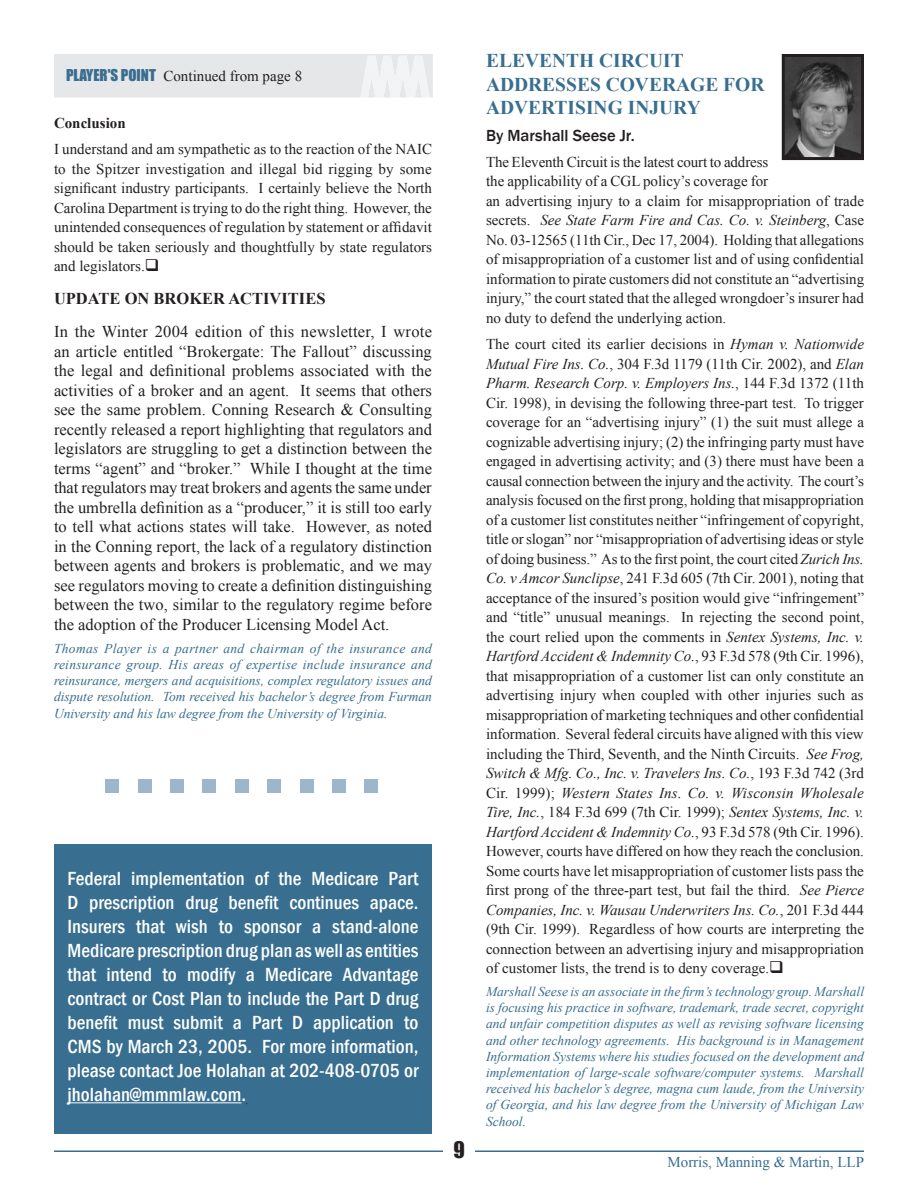
<style>
.page{position:relative;width:918px;height:1188px;background:#fff}
.page>*{position:absolute;margin:0;border:0;box-sizing:border-box;transform-origin:0 0}
.t1{font:21px "Impact";color:#231f20}
.t2{font:500 condensed 19.5px/24px "Franklin Gothic";color:#fff;text-align:justify}
.t3{font:700 19.5px/23.4px "Times New Roman";color:#386e8f}
.t4{font:16.5px/19.5px "Times New Roman";color:#231f20;text-align:justify}
.t5{font:700 16.5px "Times New Roman";color:#231f20}
.t6{font:500 16.5px "Franklin Gothic";color:#231f20}
.t7{font:15px/19.5px "Times New Roman";color:#231f20;text-align:justify}
.t8{font:15px "Times New Roman";color:#386e8f}
.t9{font:700 15px "Times New Roman";color:#231f20}
.t10{font:italic 13.5px/16.2px "Times New Roman";color:#386e8f;text-align:justify}
.s1{font-family:"Impact";color:#386e8f}
.s2{font-style:italic}
</style>
<div class="page">
<div style="left:54px;top:845px;width:378px;height:289px;background:#386e8f"></div>
<hr style="left:54px;top:1151px;width:810px;height:1px;background:#386e8f">
<div style="left:444px;top:1142px;width:31px;height:26px;background:#fff"></div>
<svg style="left:54px;top:54px;width:379px;height:44px;background:#e7e8ea"></svg>
<hr style="left:68px;top:1102px;width:174px;height:1px;background:#fff">
<img style="left:786px;top:58px;width:74px;height:98px">
<div style="left:782px;top:54px;width:82px;height:106px;border:3px solid #231f20"></div>
<div style="left:106px;top:779px;width:13px;height:13px;background:#9db6cb"></div>
<div style="left:138px;top:779px;width:13px;height:13px;background:#9db6cb"></div>
<div style="left:170px;top:779px;width:14px;height:13px;background:#9db6cb"></div>
<div style="left:203px;top:779px;width:13px;height:13px;background:#9db6cb"></div>
<div style="left:235px;top:779px;width:13px;height:13px;background:#9db6cb"></div>
<div style="left:268px;top:779px;width:13px;height:13px;background:#9db6cb"></div>
<div style="left:300px;top:779px;width:13px;height:13px;background:#9db6cb"></div>
<div style="left:332px;top:779px;width:14px;height:13px;background:#9db6cb"></div>
<div style="left:365px;top:779px;width:13px;height:13px;background:#9db6cb"></div>
<p class="t7" style="left:66px;top:66px;width:238px"><span class="s1">PLAYER'S POINT</span> Continued from page 8</p>
<p class="t9" style="left:54px;top:112px;width:73px">Conclusion</p>
<p class="t7" style="left:54px;top:139px;width:380px">I understand and am sympathetic as to the reaction of the NAIC to the Spitzer investigation and illegal bid rigging by some significant industry participants. I certainly believe the North Carolina Department is trying to do the right thing. However, the unintended consequences of regulation by statement or affidavit should be taken seriously and thoughtfully by state regulators and legislators.❑</p>
<p class="t5" style="left:54px;top:287px;width:273px">UPDATE ON BROKER ACTIVITIES</p>
<p class="t4" style="left:54px;top:322px;width:380px">In the Winter 2004 edition of this newsletter, I wrote an article entitled “Brokergate: The Fallout” discussing the legal and definitional problems associated with the activities of a broker and an agent. It seems that others see the same problem. Conning Research &amp; Consulting recently released a report highlighting that regulators and legislators are struggling to get a distinction between the terms “agent” and “broker.” While I thought at the time that regulators may treat brokers and agents the same under the umbrella definition as a “producer,” it is still too early to tell what actions states will take. However, as noted in the Conning report, the lack of a regulatory distinction between agents and brokers is problematic, and we may see regulators moving to create a definition distinguishing between the two, similar to the regulatory regime before the adoption of the Producer Licensing Model Act.</p>
<p class="t10" style="left:54px;top:640px;width:380px">Thomas Player is a partner and chairman of the insurance and reinsurance group. His areas of expertise include insurance and reinsurance, mergers and acquisitions, complex regulatory issues and dispute resolution. Tom received his bachelor’s degree from Furman University and his law degree from the University of Virginia.</p>
<p class="t2" style="left:68px;top:867px;width:353px">Federal implementation of the Medicare Part D prescription drug benefit continues apace.<br>Insurers that wish to sponsor a stand-alone Medicare prescription drug plan as well as entities that intend to modify a Medicare Advantage contract or Cost Plan to include the Part D drug benefit must submit a Part D application to CMS by March 23, 2005. For more information, please contact Joe Holahan at 202-408-0705 or jholahan@mmmlaw.com.</p>
<h1 class="t1" style="left:454px;top:1134px;width:13px">9</h1>
<h2 class="t3" style="left:486px;top:48px;width:280px">ELEVENTH CIRCUIT<br>ADDRESSES COVERAGE FOR<br>ADVERTISING INJURY</h2>
<p class="t6" style="left:486px;top:125px;width:150px">By Marshall Seese Jr.</p>
<p class="t7" style="left:486px;top:152px;width:380px;text-align:left">The Eleventh Circuit is the latest court to address<br>the applicability of a CGL policy’s coverage for<br>an advertising injury to a claim for misappropriation of trade secrets. <span class="s2">See State Farm Fire and Cas. Co. v. Steinberg</span>, Case No. 03-12565 (11th Cir., Dec 17, 2004). Holding that allegations of misappropriation of a customer list and of using confidential information to pirate customers did not constitute an “advertising injury,” the court stated that the alleged wrongdoer’s insurer had no duty to defend the underlying action.</p>
<p class="t7" style="left:486px;top:334px;width:380px">The court cited its earlier decisions in <span class="s2">Hyman v. Nationwide Mutual Fire Ins. Co.</span>, 304 F.3d 1179 (11th Cir. 2002), and <span class="s2">Elan Pharm. Research Corp. v. Employers Ins.</span>, 144 F.3d 1372 (11th Cir. 1998), in devising the following three-part test. To trigger coverage for an “advertising injury” (1) the suit must allege a cognizable advertising injury; (2) the infringing party must have engaged in advertising activity; and (3) there must have been a causal connection between the injury and the activity. The court’s analysis focused on the first prong, holding that misappropriation of a customer list constitutes neither “infringement of copyright, title or slogan” nor “misappropriation of advertising ideas or style of doing business.” As to the first point, the court cited <span class="s2">Zurich Ins.<br>Co. v Amcor Sunclipse</span>, 241 F.3d 605 (7th Cir. 2001), noting that acceptance of the insured’s position would give “infringement” and “title” unusual meanings. In rejecting the second point, the court relied upon the comments in <span class="s2">Sentex Systems, Inc. v.<br>Hartford Accident &amp; Indemnity Co.</span>, 93 F.3d 578 (9th Cir. 1996), that misappropriation of a customer list can only constitute an advertising injury when coupled with other injuries such as misappropriation of marketing techniques and other confidential information. Several federal circuits have aligned with this view including the Third, Seventh, and the Ninth Circuits. <span class="s2">See Frog, Switch &amp; Mfg. Co., Inc. v. Travelers Ins. Co.</span>, 193 F.3d 742 (3rd Cir. 1999); <span class="s2">Western States Ins. Co. v. Wisconsin Wholesale Tire, Inc.</span>, 184 F.3d 699 (7th Cir. 1999); <span class="s2">Sentex Systems, Inc. v.<br>Hartford Accident &amp; Indemnity Co.</span>, 93 F.3d 578 (9th Cir. 1996).<br>However, courts have differed on how they reach the conclusion.<br>Some courts have let misappropriation of customer lists pass the first prong of the three-part test, but fail the third. <span class="s2">See Pierce Companies, Inc. v. Wausau Underwriters Ins. Co.</span>, 201 F.3d 444 (9th Cir. 1999). Regardless of how courts are interpreting the connection between an advertising injury and misappropriation of customer lists, the trend is to deny coverage.❑</p>
<p class="t10" style="left:486px;top:983px;width:380px">Marshall Seese is an associate in the firm’s technology group. Marshall is focusing his practice in software, trademark, trade secret, copyright and unfair competition disputes as well as revising software licensing and other technology agreements. His background is in Management Information Systems where his studies focused on the development and implementation of large-scale software/computer systems. Marshall received his bachelor’s degree, magna cum laude, from the University of Georgia, and his law degree from the University of Michigan Law School.</p>
<p class="t8" style="left:668px;top:1152px;width:198px">Morris, Manning &amp; Martin, LLP</p>
</div>
